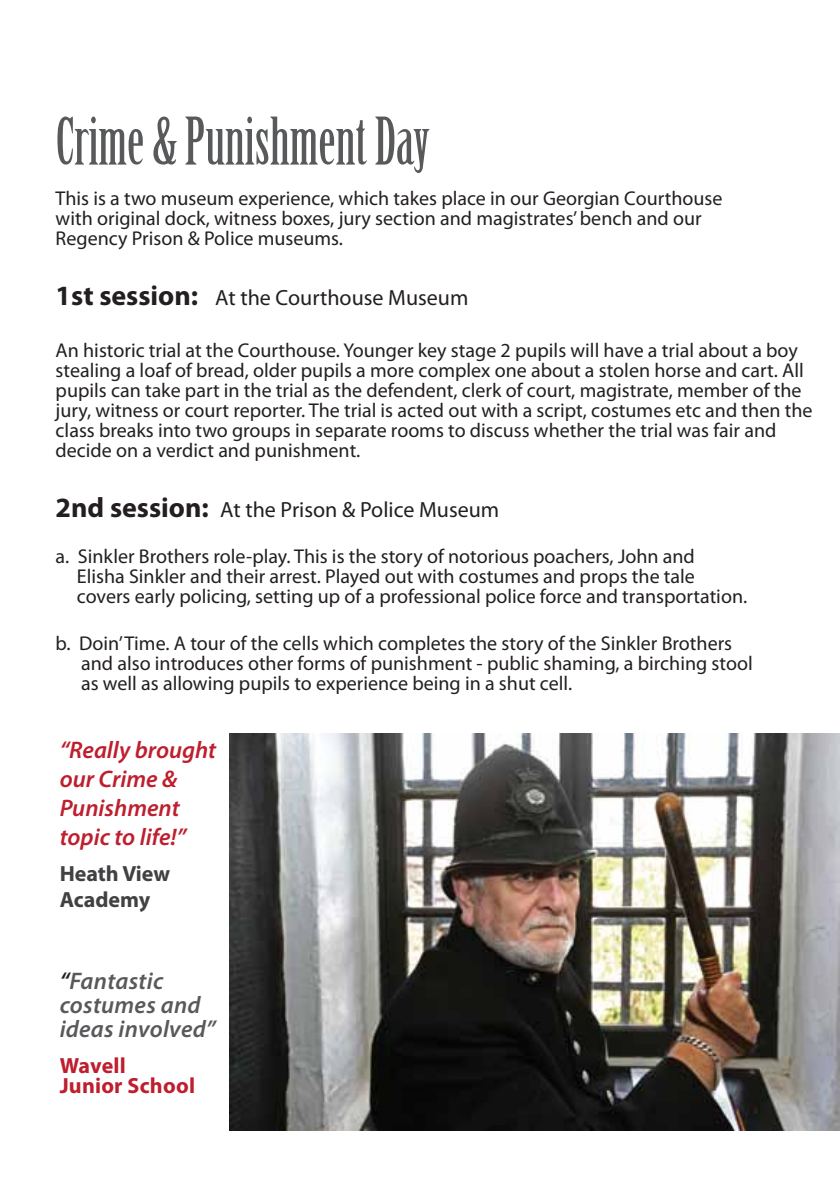
<style>
.page{position:relative;width:840px;height:1191px;background:#fff}
.page>*{position:absolute;margin:0;border:0;box-sizing:border-box;transform-origin:0 0}
.t1{font:64px "Birch Std";color:#58595b}
.t2{font:italic 600 24px/28.8px "Myriad Pro";color:#be1e2d}
.t3{font:italic 600 24px/24px "Myriad Pro";letter-spacing:.01em;color:#58595b}
.t4{font:22px "Myriad Pro";color:#231f20}
.t5{font:700 22px/20px "Myriad Pro";letter-spacing:.01em;color:#be1e2d}
.t6{font:700 22px/26.4px "Myriad Pro";color:#414042}
.t7{font:20px/20px "Myriad Pro";color:#231f20}
.s1{font-weight:700;font-size:28px}
.s2{color:#231f20}
</style>
<div class="page">
<img style="left:229px;top:733px;width:610px;height:397px">
<h1 class="t1" style="left:56px;top:105px;width:375px">Crime &amp; Punishment Day</h1>
<p class="t7" style="left:56px;top:187px;width:668px">This is a two museum experience, which takes place in our Georgian Courthouse with original dock, witness boxes, jury section and magistrates’ bench and our<br>Regency Prison &amp; Police museums.</p>
<p class="t4" style="left:56px;top:284px;width:414px"><span class="s1">1st session:</span> At the Courthouse Museum</p>
<p class="t7" style="left:56px;top:339px;width:757px">An historic trial at the Courthouse. Younger key stage 2 pupils will have a trial about a boy stealing a loaf of bread, older pupils a more complex one about a stolen horse and cart. All pupils can take part in the trial as the defendent, clerk of court, magistrate, member of the jury, witness or court reporter. The trial is acted out with a script, costumes etc and then the class breaks into two groups in separate rooms to discuss whether the trial was fair and decide on a verdict and punishment.</p>
<p class="t4" style="left:56px;top:496px;width:445px"><span class="s1">2nd session:</span> At the Prison &amp; Police Museum</p>
<p class="t7" style="left:77px;top:546px;width:671px;text-indent:-21px">a. Sinkler Brothers role-play. This is the story of notorious poachers, John and<br>Elisha Sinkler and their arrest. Played out with costumes and props the tale covers early policing, setting up of a professional police force and transportation.</p>
<p class="t7" style="left:81px;top:632px;width:672px;text-indent:-25px">b. Doin’ Time. A tour of the cells which completes the story of the Sinkler Brothers and also introduces other forms of punishment - public shaming, a birching stool as well as allowing pupils to experience being in a shut cell.</p>
<p class="t2" style="left:60px;top:735px;width:158px">“Really brought our Crime &amp;<br>Punishment topic to life!”</p>
<p class="t6" style="left:60px;top:859px;width:112px">Heath View<br>Academy</p>
<p class="t3" style="left:60px;top:968px;width:157px"><span class="s2">“</span>Fantastic costumes and ideas involved”</p>
<p class="t5" style="left:60px;top:1054px;width:137px">Wavell<br>Junior School</p>
</div>
